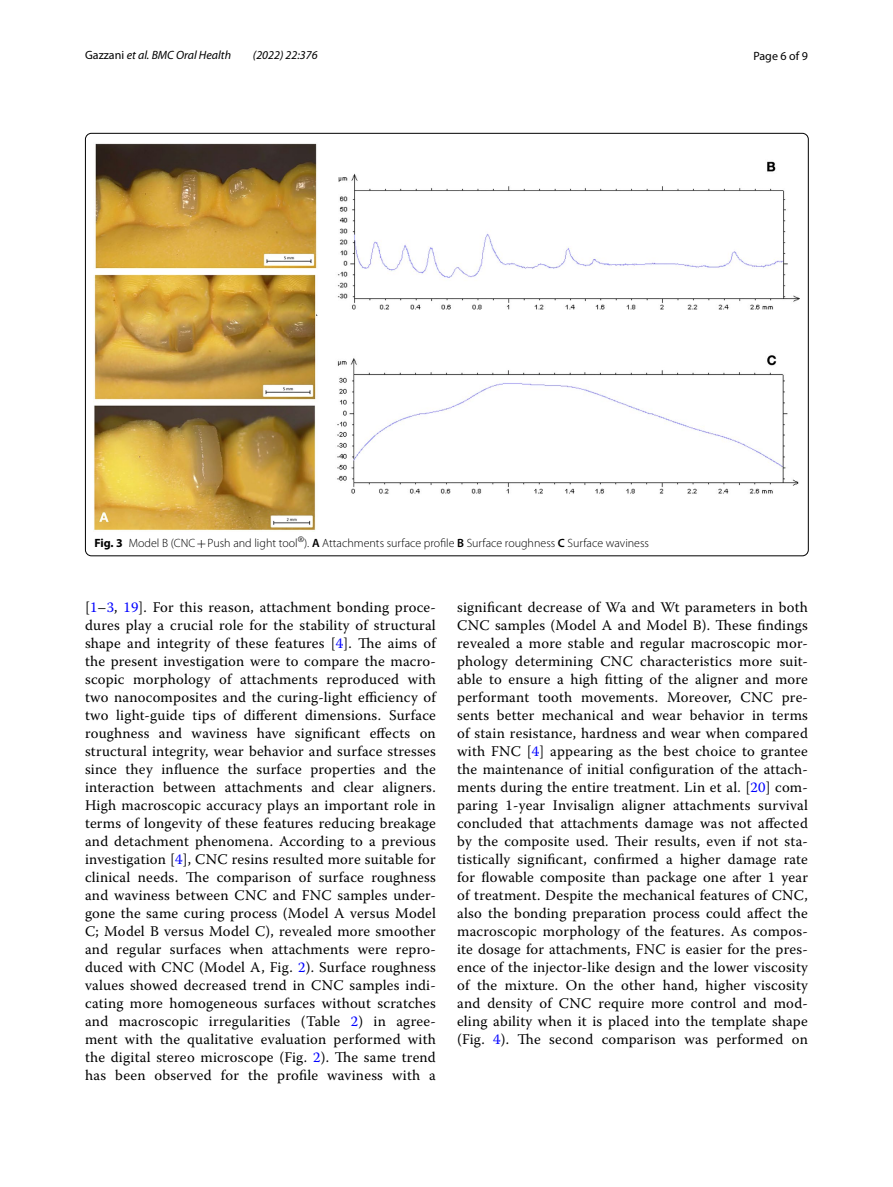
<style>
.page{position:relative;width:893px;height:1187px;background:#fff}
.page>*{position:absolute;margin:0;border:0;box-sizing:border-box;transform-origin:0 0}
.t1{font:14.7px/18px "Warnock Pro";letter-spacing:.015em;color:#000;text-align:justify}
.t2{font:300 12px "Myriad Pro";color:#000}
.t3{font:italic 12px "Myriad Pro";color:#000}
.t4{font:12px "Myriad Pro";color:#000}
.s1{font-style:normal}
.s2{font-weight:700}
.s3{font-family:"MTSY";font-weight:400}
.s4{font-weight:600}
.s5{color:#00f}
</style>
<div class="page">
<img style="left:94px;top:143px;width:706px;height:388px">
<p class="t3" style="left:85px;top:48px;width:148px"><span class="s1">Gazzani</span> et al. BMC Oral Health</p>
<p class="t3" style="left:253px;top:48px;width:66px">(2022) 22:376</p>
<p class="t4" style="left:753px;top:48px;width:56px">Page 6 of 9</p>
<p class="t2" style="left:94px;top:536px;width:556px"><span class="s2">Fig. 3</span> Model B (CNC<span class="s3">+</span>Push and light tool<sup>®</sup>). <span class="s4">A</span> Attachments surface profile <span class="s4">B</span> Surface roughness <span class="s4">C</span> Surface waviness</p>
<p class="t1" style="left:85px;top:597px;width:352px">[<span class="s5">1</span>–<span class="s5">3</span>, <span class="s5">19</span>]. For this reason, attachment bonding proce&shy;dures play a crucial role for the stability of structural shape and integrity of these features [<span class="s5">4</span>]. The aims of the present investigation were to compare the macro&shy;scopic morphology of attachments reproduced with two nanocomposites and the curing-light efficiency of two light-guide tips of different dimensions. Surface roughness and waviness have significant effects on structural integrity, wear behavior and surface stresses since they influence the surface properties and the interaction between attachments and clear aligners.<br>High macroscopic accuracy plays an important role in terms of longevity of these features reducing breakage and detachment phenomena. According to a previous investigation [<span class="s5">4</span>], CNC resins resulted more suitable for clinical needs. The comparison of surface roughness and waviness between CNC and FNC samples under&shy;gone the same curing process (Model A versus Model C; Model B versus Model C), revealed more smoother and regular surfaces when attachments were repro&shy;duced with CNC (Model A, Fig. <span class="s5">2</span>). Surface roughness values showed decreased trend in CNC samples indi&shy;cating more homogeneous surfaces without scratches and macroscopic irregularities (Table <span class="s5">2</span>) in agree&shy;ment with the qualitative evaluation performed with the digital stereo microscope (Fig. <span class="s5">2</span>). The same trend has been observed for the profile waviness with a</p>
<p class="t1" style="left:457px;top:597px;width:352px">significant decrease of Wa and Wt parameters in both CNC samples (Model A and Model B). These findings revealed a more stable and regular macroscopic mor&shy;phology determining CNC characteristics more suit&shy;able to ensure a high fitting of the aligner and more performant tooth movements. Moreover, CNC pre&shy;sents better mechanical and wear behavior in terms of stain resistance, hardness and wear when compared with FNC [<span class="s5">4</span>] appearing as the best choice to grantee the maintenance of initial configuration of the attach&shy;ments during the entire treatment. Lin et al. [<span class="s5">20</span>] com&shy;paring 1-year Invisalign aligner attachments survival concluded that attachments damage was not affected by the composite used. Their results, even if not sta&shy;tistically significant, confirmed a higher damage rate for flowable composite than package one after 1 year of treatment. Despite the mechanical features of CNC, also the bonding preparation process could affect the macroscopic morphology of the features. As compos&shy;ite dosage for attachments, FNC is easier for the pres&shy;ence of the injector-like design and the lower viscosity of the mixture. On the other hand, higher viscosity and density of CNC require more control and mod&shy;eling ability when it is placed into the template shape (Fig. <span class="s5">4</span>). The second comparison was performed on</p>
</div>
